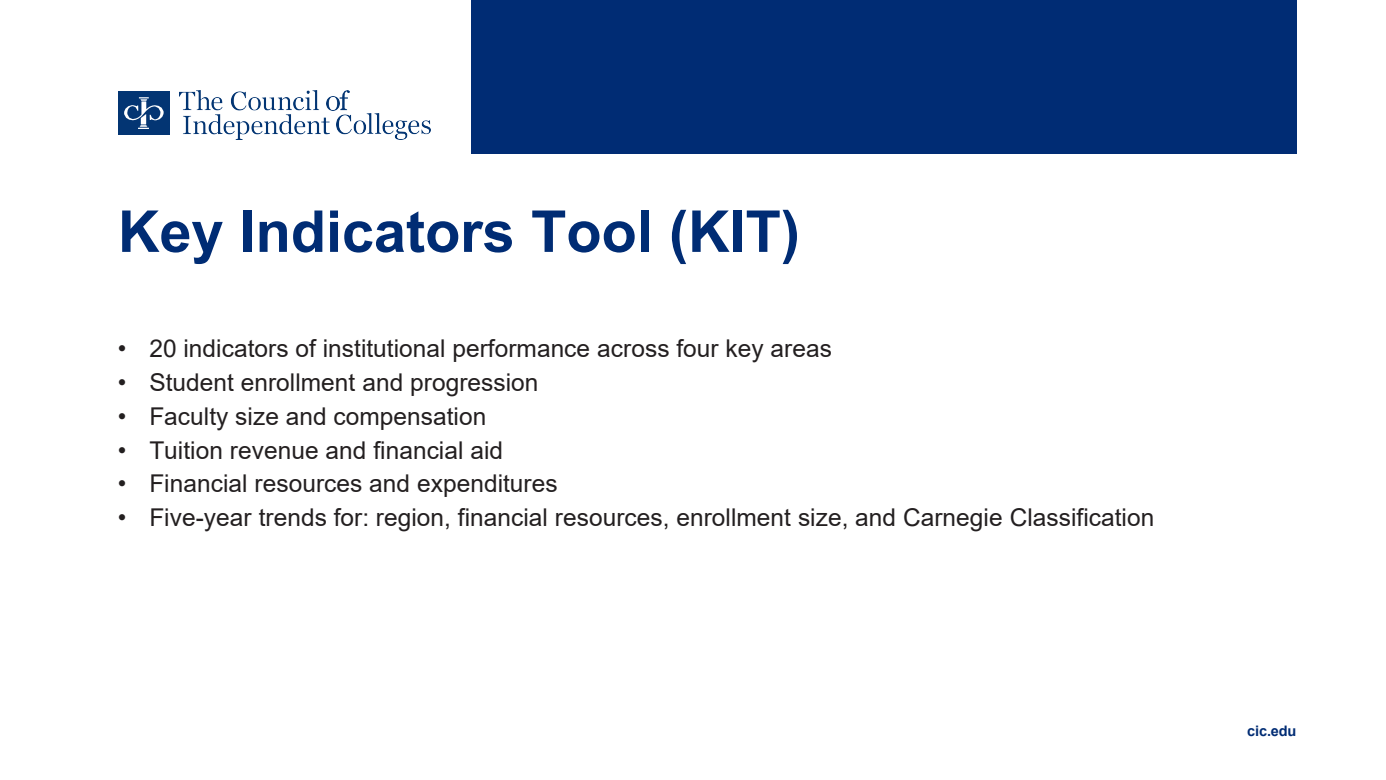
<style>
.page{position:relative;width:1386px;height:780px;background:#fff}
.page>*{position:absolute;margin:0;border:0;box-sizing:border-box;transform-origin:0 0}
.t1{font:700 57.75px "Arial";color:#002c74}
.t2{font:24.5px "Arial";color:#231f20}
.t3{font:700 14.53px "Arial";letter-spacing:-.005em;color:#002c74}
</style>
<div class="page">
<div style="left:118px;top:91px;width:51px;height:43px;background:#033573"></div>
<img style="left:139px;top:120px;width:10px;height:8px">
<svg style="left:124px;top:97px;width:40px;height:23px"></svg>
<img style="left:180px;top:90px;width:149px;height:50px">
<svg style="left:326px;top:90px;width:24px;height:20px"></svg>
<img style="left:337px;top:114px;width:93px;height:26px">
<div style="left:471px;top:0;width:825px;height:154px;background:#002c74"></div>
<p class="t1" style="left:118px;top:191px;width:683px">Key Indicators Tool (KIT)</p>
<p class="t2" style="left:118px;top:331px;width:715px">• 20 indicators of institutional performance across four key areas</p>
<p class="t2" style="left:118px;top:365px;width:422px">• Student enrollment and progression</p>
<p class="t2" style="left:118px;top:399px;width:370px">• Faculty size and compensation</p>
<p class="t2" style="left:118px;top:433px;width:387px">• Tuition revenue and financial aid</p>
<p class="t2" style="left:118px;top:466px;width:441px">• Financial resources and expenditures</p>
<p class="t2" style="left:118px;top:500px;width:1037px">• Five-year trends for: region, financial resources, enrollment size, and Carnegie Classification</p>
<p class="t3" style="left:1246px;top:720px;width:51px">cic.edu</p>
</div>
